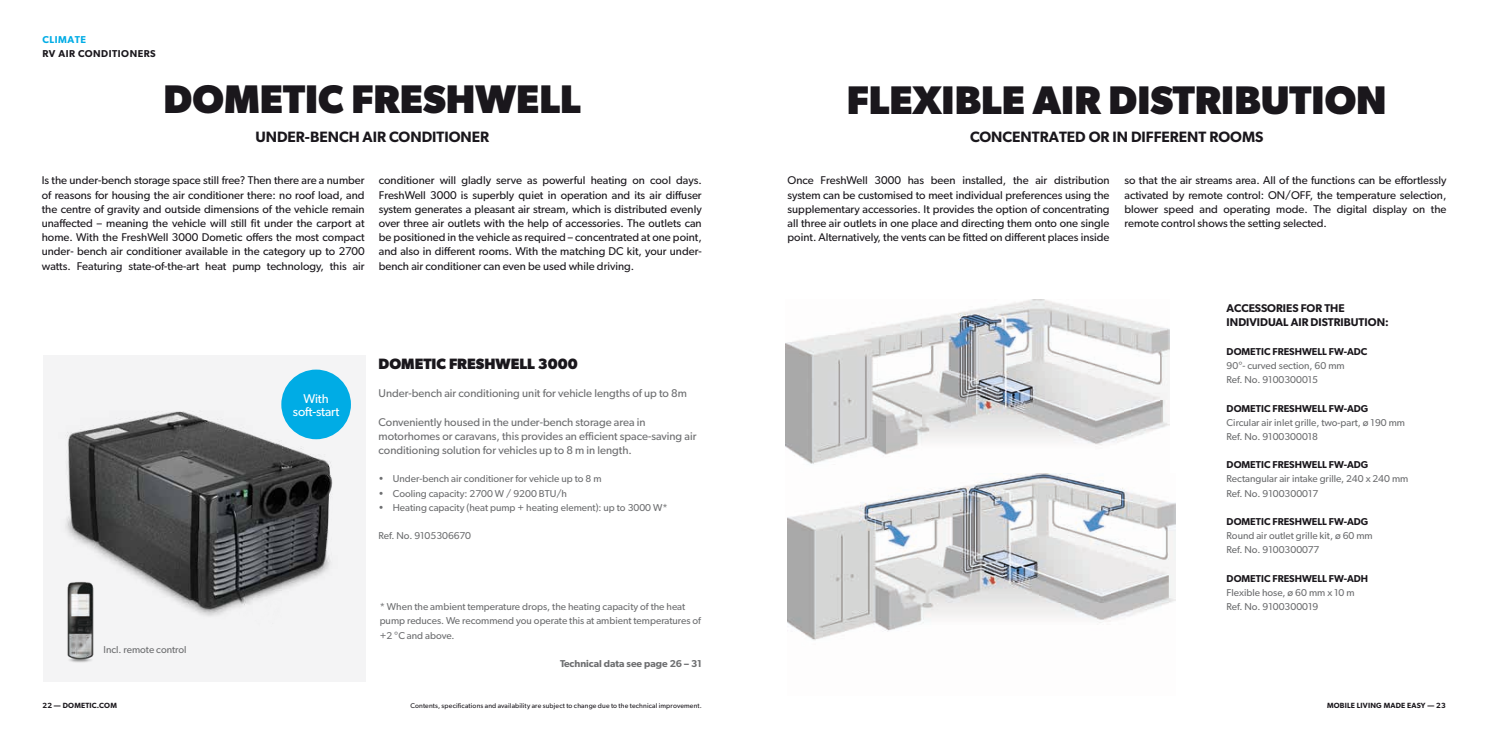
<style>
.page{position:relative;width:1489px;height:745px;background:#fff}
.page>*{position:absolute;margin:0;border:0;box-sizing:border-box;transform-origin:0 0}
.t1{font:700 40px "Gibson";color:#1a171c}
.t2{font:600 15px "Gibson";color:#1a171c}
.t3{font:700 15px "Gibson";color:#1a171c}
.t4{font:12.75px/12.8px "Gibson";letter-spacing:-.01em;color:#fff;text-align:center}
.t5{font:11.25px/14.1px "Gibson";color:#1a171c;text-align:justify}
.t6{font:11.25px/14.1px "Gibson";color:#6d6e70}
.t7{font:600 11.25px/14.1px "Gibson";color:#1a171c}
.t8{font:10px/14.1px "Gibson";color:#6d6e70}
.t9{font:600 10px "Gibson";color:#1a171c}
.t10{font:600 10px "Gibson";color:#6d6e70}
.t11{font:600 10px "Gibson";letter-spacing:.05em;color:#1a171c}
.t12{font:600 10px "Gibson";letter-spacing:.05em;color:#00ace5}
.t13{font:600 7.5px "Gibson";letter-spacing:.025em;color:#1a171c}
.t14{font:6.88px "Gibson";letter-spacing:.02em;color:#1a171c}
</style>
<div class="page">
<img style="left:785px;top:299px;width:384px;height:165px">
<img style="left:787px;top:473px;width:388px;height:167px">
<div style="left:43px;top:355px;width:322px;height:325px;background:#f4f4f5"></div>
<img style="left:67px;top:652px;width:27px;height:11px">
<img style="left:66px;top:410px;width:271px;height:242px">
<div style="left:281px;top:369px;width:70px;height:70px;background:#00ace5;border-radius:50%"></div>
<p class="t12" style="left:43px;top:33px;width:45px">CLIMATE</p>
<p class="t11" style="left:43px;top:47px;width:115px">RV AIR CONDITIONERS</p>
<h1 class="t1" style="left:164px;top:75px;width:419px">DOMETIC FRESHWELL</h1>
<h2 class="t2" style="left:255px;top:128px;width:235px">UNDER-BENCH AIR CONDITIONER</h2>
<p class="t5" style="left:42px;top:173px;width:324px">Is the under-bench storage space still free? Then there are a number of reasons for housing the air conditioner there: no roof load, and the centre of gravity and outside dimensions of the vehicle remain unaffected – meaning the vehicle will still fit under the carport at home. With the FreshWell 3000 Dometic offers the most compact under- bench air conditioner available in the category up to 2700 watts. Featuring state-of-the-art heat pump technology, this air</p>
<p class="t5" style="left:379px;top:173px;width:324px">conditioner will gladly serve as powerful heating on cool days.<br>FreshWell 3000 is superbly quiet in operation and its air diffuser system generates a pleasant air stream, which is distributed evenly over three air outlets with the help of accessories. The outlets can be positioned in the vehicle as required – concentrated at one point, and also in different rooms. With the matching DC kit, your under&shy;bench air conditioner can even be used while driving.</p>
<p class="t8" style="left:104px;top:641px;width:84px">Incl. remote control</p>
<p class="t4" style="left:293px;top:392px;width:48px">With soft-start</p>
<h2 class="t3" style="left:378px;top:354px;width:201px">DOMETIC FRESHWELL 3000</h2>
<p class="t6" style="left:378px;top:386px;width:310px">Under-bench air conditioning unit for vehicle lengths of up to 8m</p>
<p class="t6" style="left:378px;top:414px;width:319px">Conveniently housed in the under-bench storage area in motorhomes or caravans, this provides an efficient space-saving air conditioning solution for vehicles up to 8 m in length.</p>
<p class="t8" style="left:378px;top:471px;width:224px">• Under-bench air conditioner for vehicle up to 8 m</p>
<p class="t8" style="left:378px;top:485px;width:190px">• Cooling capacity: 2700 W / 9200 BTU/h</p>
<p class="t8" style="left:378px;top:500px;width:290px">• Heating capacity (heat pump + heating element): up to 3000 W*</p>
<p class="t8" style="left:378px;top:528px;width:94px">Ref. No. 9105306670</p>
<p class="t8" style="left:379px;top:599px;width:323px">* When the ambient temperature drops, the heating capacity of the heat pump reduces. We recommend you operate this at ambient temperatures of +2 °C and above.</p>
<p class="t10" style="left:560px;top:657px;width:143px">Technical data see page 26 – 31</p>
<h1 class="t1" style="left:846px;top:76px;width:541px">FLEXIBLE AIR DISTRIBUTION</h1>
<h2 class="t2" style="left:969px;top:128px;width:295px">CONCENTRATED OR IN DIFFERENT ROOMS</h2>
<p class="t5" style="left:787px;top:173px;width:323px">Once FreshWell 3000 has been installed, the air distribution system can be customised to meet individual preferences using the supplementary accessories. It provides the option of concentrating all three air outlets in one place and directing them onto one single point. Alternatively, the vents can be fitted on different places inside</p>
<p class="t5" style="left:1124px;top:173px;width:323px">so that the air streams area. All of the functions can be effortlessly activated by remote control: ON/OFF, the temperature selection, blower speed and operating mode. The digital display on the remote control shows the setting selected.</p>
<p class="t7" style="left:1226px;top:301px;width:164px">ACCESSORIES FOR THE<br>INDIVIDUAL AIR DISTRIBUTION:</p>
<p class="t9" style="left:1226px;top:345px;width:142px">DOMETIC FRESHWELL FW-ADC</p>
<p class="t8" style="left:1226px;top:358px;width:119px">90°- curved section, 60 mm<br>Ref. No. 9100300015</p>
<p class="t9" style="left:1226px;top:402px;width:143px">DOMETIC FRESHWELL FW-ADG</p>
<p class="t8" style="left:1226px;top:415px;width:180px">Circular air inlet grille, two-part, ø 190 mm<br>Ref. No. 9100300018</p>
<p class="t9" style="left:1226px;top:458px;width:143px">DOMETIC FRESHWELL FW-ADG</p>
<p class="t8" style="left:1226px;top:471px;width:183px">Rectangular air intake grille, 240 x 240 mm<br>Ref. No. 9100300017</p>
<p class="t9" style="left:1226px;top:515px;width:143px">DOMETIC FRESHWELL FW-ADG</p>
<p class="t8" style="left:1226px;top:528px;width:148px">Round air outlet grille kit, ø 60 mm<br>Ref. No. 9100300077</p>
<p class="t9" style="left:1226px;top:572px;width:143px">DOMETIC FRESHWELL FW-ADH</p>
<p class="t8" style="left:1226px;top:585px;width:129px">Flexible hose, ø 60 mm x 10 m<br>Ref. No. 9100300019</p>
<p class="t13" style="left:43px;top:701px;width:76px">22 — DOMETIC.COM</p>
<p class="t14" style="left:410px;top:701px;width:293px">Contents, specifications and availability are subject to change due to the technical improvement.</p>
<p class="t13" style="left:1326px;top:701px;width:120px">MOBILE LIVING MADE EASY — 23</p>
</div>
